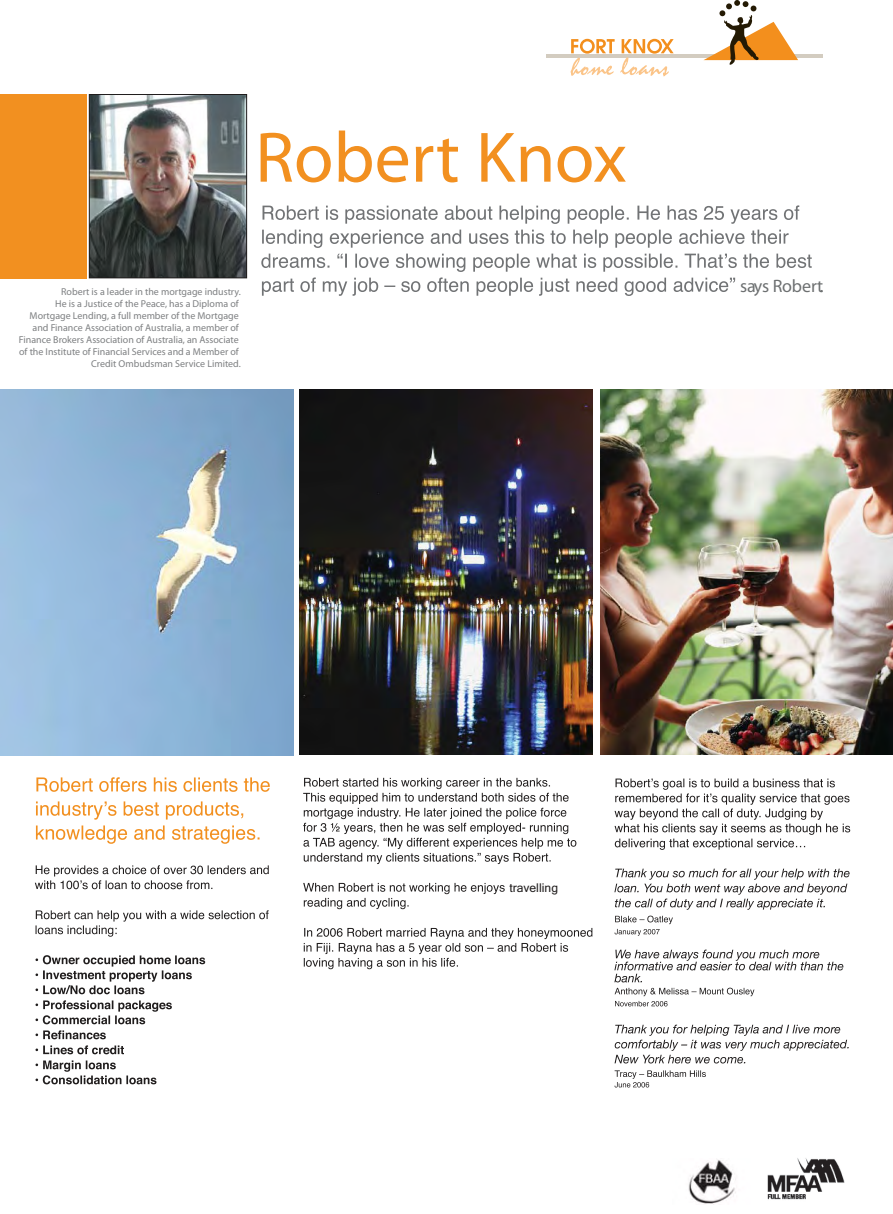
<style>
.page{position:relative;width:893px;height:1214px;background:#fff}
.page>*{position:absolute;margin:0;border:0;box-sizing:border-box;transform-origin:0 0}
.t1{font:72px "Myriad";color:#f29020}
.t2{font:18.3px "Vrinda";color:#201d1d}
.t3{font:18px "Adobe Jenson Pro";letter-spacing:-.005em;color:#6d7071}
.t4{font:10.05px/12px "Myriad Pro";color:#7e8082;text-align:right}
</style>
<div class="page">
<svg style="left:36px;top:777px;width:234px;height:14px"></svg>
<svg style="left:36px;top:801px;width:207px;height:18px"></svg>
<svg style="left:36px;top:825px;width:224px;height:18px"></svg>
<svg style="left:35px;top:865px;width:234px;height:24px"></svg>
<svg style="left:36px;top:910px;width:233px;height:26px"></svg>
<svg style="left:36px;top:955px;width:169px;height:39px"></svg>
<svg style="left:36px;top:1000px;width:136px;height:24px"></svg>
<svg style="left:36px;top:1030px;width:70px;height:9px"></svg>
<svg style="left:36px;top:1045px;width:88px;height:9px"></svg>
<svg style="left:36px;top:1060px;width:120px;height:24px"></svg>
<img style="left:0;top:389px;width:293px;height:366px">
<img style="left:300px;top:389px;width:293px;height:365px">
<img style="left:601px;top:389px;width:292px;height:365px">
<svg style="left:303px;top:777px;width:273px;height:87px"></svg>
<svg style="left:303px;top:882px;width:202px;height:27px"></svg>
<svg style="left:304px;top:927px;width:288px;height:42px"></svg>
<svg style="left:615px;top:778px;width:235px;height:71px"></svg>
<svg style="left:614px;top:868px;width:235px;height:41px"></svg>
<svg style="left:615px;top:915px;width:58px;height:20px"></svg>
<svg style="left:614px;top:949px;width:229px;height:57px"></svg>
<svg style="left:614px;top:1024px;width:235px;height:39px"></svg>
<svg style="left:615px;top:1070px;width:91px;height:17px"></svg>
<img style="left:91px;top:96px;width:154px;height:180px">
<div style="left:89px;top:94px;width:158px;height:184px;border:1px solid #201d1d"></div>
<div style="left:0;top:94px;width:86px;height:184px;background:#f29020"></div>
<svg style="left:261px;top:205px;width:551px;height:91px"></svg>
<hr style="left:546px;top:54px;width:277px;height:4px;background:#d3ccc0">
<svg style="left:571px;top:39px;width:103px;height:37px"></svg>
<svg style="left:703px;top:0;width:95px;height:65px"></svg>
<img style="left:688px;top:1159px;width:48px;height:45px">
<img style="left:767px;top:1158px;width:78px;height:42px">
<h1 class="t1" style="left:255px;top:130px;width:373px">Robert Knox</h1>
<p class="t4" style="left:19px;top:287px;width:223px">Robert is a leader in the mortgage industry.<br>He is a Justice of the Peace, has a Diploma of Mortgage Lending, a full member of the Mortgage and Finance Association of Australia, a member of Finance Brokers Association of Australia, an Associate of the Institute of Financial Services and a Member of Credit Ombudsman Service Limited.</p>
<h3 class="t3" style="left:740px;top:275px;width:85px">says Robert.</h3>
<h2 class="t2" style="left:509px;top:874px;width:50px">travelling</h2>
</div>
